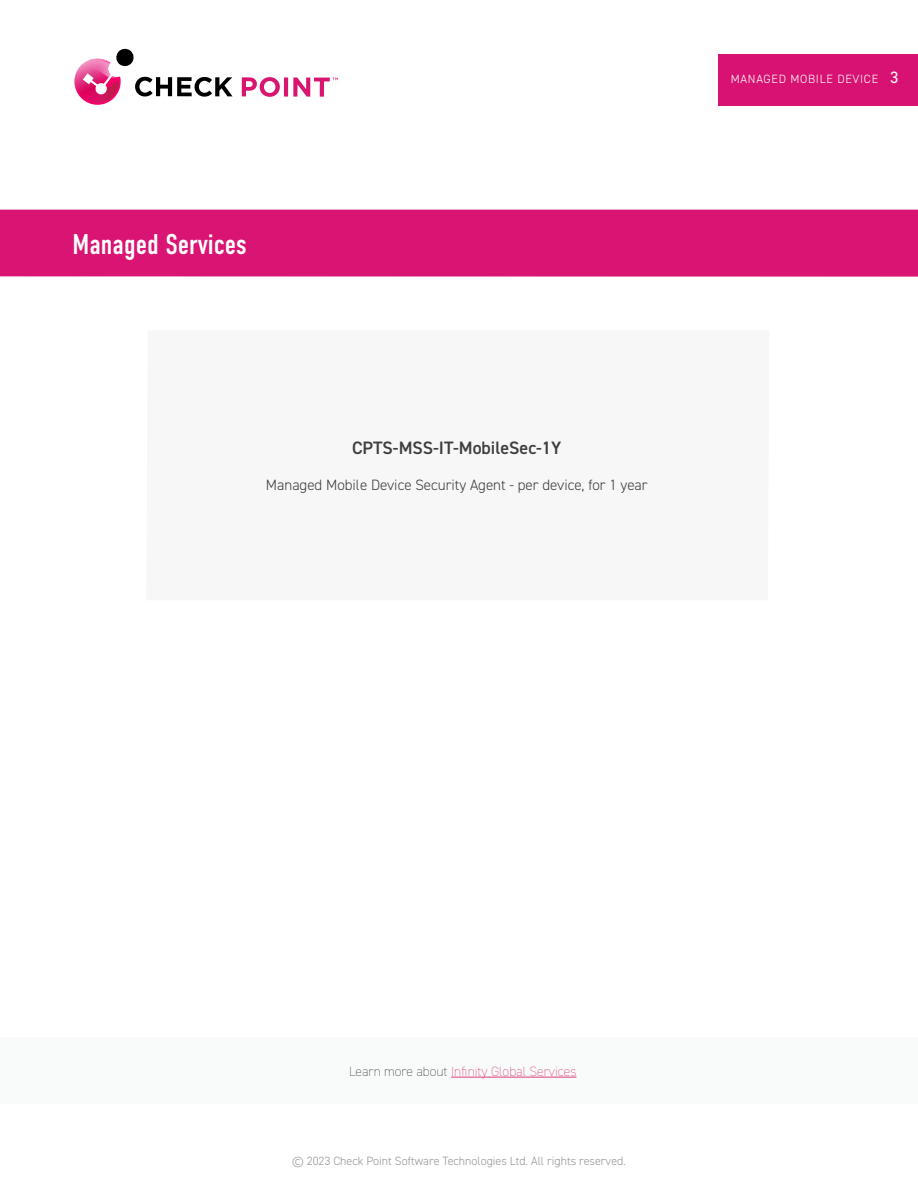
<style>
.page{position:relative;width:918px;height:1188px;background:#fff}
.page>*{position:absolute;margin:0;border:0;box-sizing:border-box;transform-origin:0 0}
.Header_1{font:28.5px "DIN Condensed";color:#fff}
.Bullets_list{font:600 18px "DIN2014";color:#3e3e3f}
.Bullets_list-2{font:300 15px "DIN2014";color:#3e3e3f}
.Bullets_list-3{font:200 13.5px "DIN2014";color:#dc3b7c}
.t1{font:300 12px "DIN2014";color:#939598}
.t2{font:300 12px "DIN2014";letter-spacing:.06em;color:#fff}
.s1{font-weight:400;font-size:16.5px}
.s2{color:#3e3e3f}
</style>
<div class="page">
<svg style="left:242px;top:77px;width:38px;height:20px"></svg>
<hr style="left:284px;top:77px;width:4px;height:20px;background:#d91572">
<svg style="left:74px;top:48px;width:159px;height:57px"></svg>
<svg style="left:293px;top:78px;width:45px;height:19px"></svg>
<div style="left:0;top:210px;width:918px;height:67px;background:#d91473"></div>
<div style="left:0;top:1037px;width:918px;height:67px;background:#f9fafa"></div>
<div style="left:719px;top:54px;width:199px;height:52px;background:#d81272"></div>
<hr style="left:451px;top:1077px;width:126px;height:1px;background:#dc3b7c">
<p class="Header_1" style="left:72px;top:228px;width:176px">Managed Services</p>
<p class="Bullets_list" style="left:352px;top:436px;width:211px">CPTS-MSS-IT-MobileSec-1Y</p>
<p class="Bullets_list-2" style="left:266px;top:476px;width:383px">Managed Mobile Device Security Agent - per device, for 1 year</p>
<p class="t2" style="left:731px;top:72px;width:169px">MANAGED MOBILE DEVICE <span class="s1">3</span></p>
<p class="Bullets_list-3" style="left:349px;top:1063px;width:229px"><span class="s2">Learn more about</span> Infinity Global Services</p>
<p class="t1" style="left:292px;top:1153px;width:335px">© 2023 Check Point Software Technologies Ltd. All rights reserved.</p>
</div>
